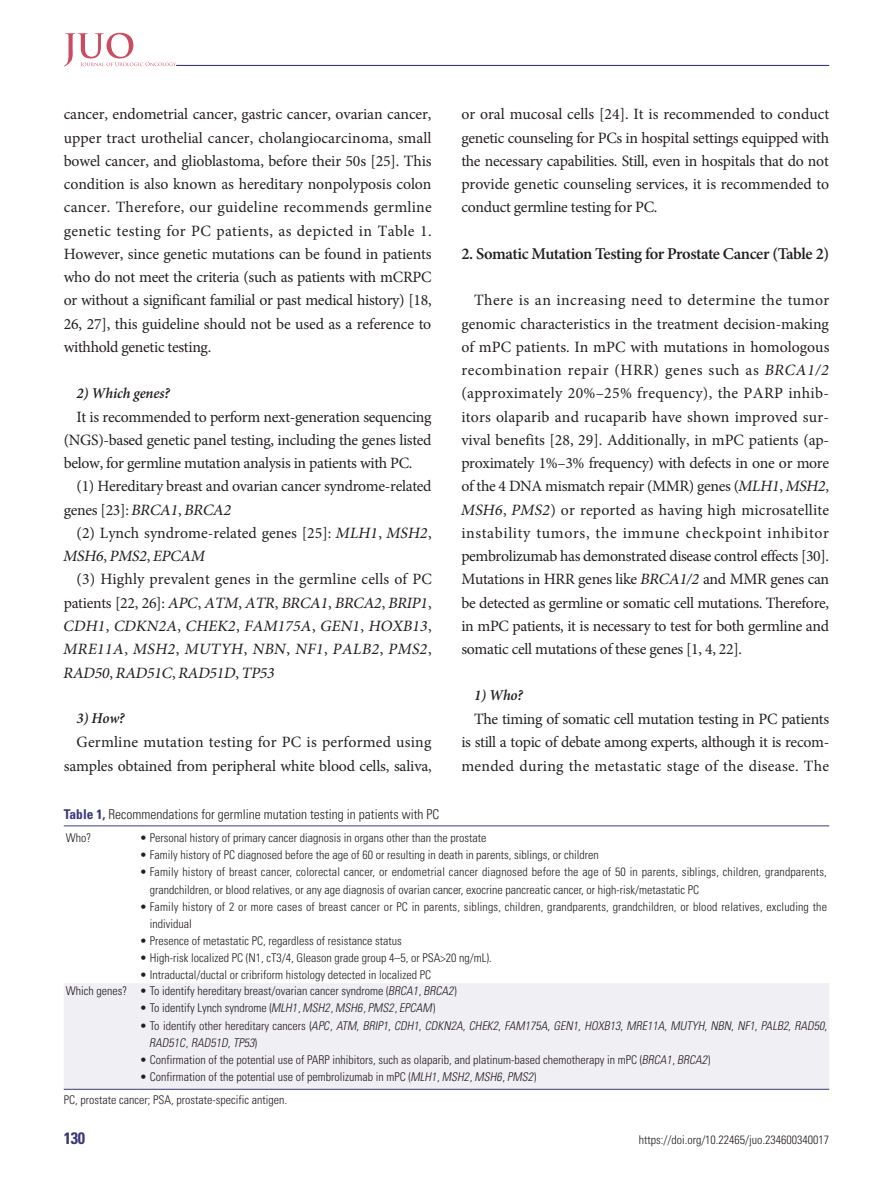
<style>
.page{position:relative;width:893px;height:1191px;background:#fff}
.page>*{position:absolute;margin:0;border:0;box-sizing:border-box;transform-origin:0 0}
._1__제목_2nd{font:600 16.5px "Minion Pro";letter-spacing:-.025em;color:#231f20}
.t1{font:700 condensed 16.5px "Univers LT Std";color:#3a397a}
.본문{font:15.75px/23.2px "Minion Pro";letter-spacing:-.01em;color:#231f20;text-align:justify}
.본문-2{font:italic 15.75px/23.2px "Minion Pro";color:#231f20;text-align:justify}
._1__제목_국문__3rd{font:italic 600 15px "Minion Pro";letter-spacing:-.01em;color:#231f20}
.표제목{font:300 condensed 13.5px "Univers LT Std";color:#231f20}
.표본문{font:300 condensed 12px/17.1px "Univers LT Std";color:#231f20}
.표본문-2{font:italic 300 condensed 12px/17.1px "Univers LT Std";color:#231f20}
.s1{font-style:italic}
.s2{font-style:normal}
.s3{font-weight:700;color:#3a397a}
</style>
<div class="page">
<div style="left:64px;top:983px;width:765px;height:106px;background:#f0eff4"></div>
<hr style="left:64px;top:1089px;width:74px;height:1px;background:#3a397a">
<hr style="left:138px;top:1089px;width:691px;height:1px;background:#3a397a">
<hr style="left:64px;top:825px;width:74px;height:1px;background:#3a397a">
<hr style="left:138px;top:825px;width:691px;height:1px;background:#3a397a">
<hr style="left:176px;top:65px;width:653px;height:1px;background:#3a397a">
<svg style="left:64px;top:33px;width:112px;height:34px"></svg>
<p class="본문" style="left:64px;top:103px;width:370px">cancer, endometrial cancer, gastric cancer, ovarian cancer, upper tract urothelial cancer, cholangiocarcinoma, small bowel cancer, and glioblastoma, before their 50s [25]. This condition is also known as hereditary nonpolyposis colon cancer. Therefore, our guideline recommends germline genetic testing for PC patients, as depicted in Table 1.<br>However, since genetic mutations can be found in patients who do not meet the criteria (such as patients with mCRPC or without a significant familial or past medical history) [18, 26, 27], this guideline should not be used as a reference to withhold genetic testing.</p>
<p class="_1__제목_국문__3rd" style="left:77px;top:382px;width:95px">2) Which genes?</p>
<p class="본문" style="left:64px;top:405px;width:369px;text-indent:13px">It is recommended to perform next-generation sequencing (NGS)-based genetic panel testing, including the genes listed below, for germline mutation analysis in patients with PC.</p>
<p class="본문" style="left:64px;top:475px;width:369px;text-indent:13px">(1) Hereditary breast and ovarian cancer syndrome-related genes [ 2 3 ] : <span class="s1">BRCA1</span>, <span class="s1">BRCA2</span></p>
<p class="본문" style="left:63px;top:521px;width:370px;text-indent:14px">(2) Lynch syndrome-related genes [25]: <span class="s1">MLH1</span>, <span class="s1">MSH2</span>,<br><span class="s1">MSH6</span>, <span class="s1">PMS2</span>, <span class="s1">EPCAM</span></p>
<p class="본문-2" style="left:63px;top:568px;width:370px;text-indent:14px"><span class="s2">(3) Highly prevalent genes in the germline cells of PC p ati e n t s [ 2 2 , 2 6 ] :</span> APC<span class="s2">,</span> ATM<span class="s2">,</span> ATR<span class="s2">,</span> BRCA1<span class="s2">,</span> BRCA2<span class="s2">,</span> BRIP1<span class="s2">, </span>CDH1<span class="s2">,</span> CDKN2A<span class="s2">,</span> CHEK2<span class="s2">,</span> FAM175A<span class="s2">,</span> GEN1<span class="s2">,</span> HOXB13<span class="s2">, </span>MRE11A<span class="s2">,</span> MSH2<span class="s2">,</span> MUTYH<span class="s2">,</span> NBN<span class="s2">,</span> NF1<span class="s2">,</span> PALB2<span class="s2">,</span> PMS2<span class="s2">, </span>RAD50<span class="s2">,</span> RAD51C<span class="s2">,</span> RAD51D<span class="s2">,</span> TP53</p>
<p class="_1__제목_국문__3rd" style="left:77px;top:708px;width:50px">3) How?</p>
<p class="본문" style="left:64px;top:730px;width:370px;text-align:right">Germline mutation testing for PC is performed using samples obtained from peripheral white blood cells, saliva,</p>
<p class="본문" style="left:461px;top:103px;width:369px">or oral mucosal cells [24]. It is recommended to conduct genetic counseling for PCs in hospital settings equipped with the necessary capabilities. Still, even in hospitals that do not provide genetic counseling services, it is recommended to conduct germline testing for PC.</p>
<p class="_1__제목_2nd" style="left:461px;top:243px;width:369px">2. Somatic Mutation Testing for Prostate Cancer (Table 2)</p>
<p class="본문" style="left:460px;top:289px;width:373px;text-align:left;text-indent:14px">There is an increasing need to determine the tumor genomic characteristics in the treatment decision-making of mPC patients. In mPC with mutations in homologous recombination repair (HRR) genes such as <span class="s1">BRCA1/2 </span>(approximately 20%–25% frequency), the PARP inhib&shy;itors olaparib and rucaparib have shown improved sur&shy;vival benefits [28, 29]. Additionally, in mPC patients (ap&shy;proximately 1%–3% frequency) with defects in one or more of the 4 DNA mismatch repair (MMR) genes (<span class="s1">MLH1</span>, <span class="s1">MSH2</span>, <span class="s1">MSH6</span>, <span class="s1">PMS2</span>) or reported as having high microsatellite instability tumors, the immune checkpoint inhibitor pembrolizumab has demonstrated disease control effects [30].<br>Mutations in HRR genes like <span class="s1">BRCA1/2</span> and MMR genes can be detected as germline or somatic cell mutations. Therefore, in mPC patients, it is necessary to test for both germline and somatic cell mutations of these genes [1, 4, 22].</p>
<p class="_1__제목_국문__3rd" style="left:474px;top:685px;width:50px">1) Who?</p>
<p class="본문" style="left:461px;top:707px;width:369px;text-indent:13px">The timing of somatic cell mutation testing in PC patients is still a topic of debate among experts, although it is recom&shy;mended during the metastatic stage of the disease. The</p>
<p class="표제목" style="left:64px;top:806px;width:377px"><span class="s3">Table 1,</span> Recommendations for germline mutation testing in patients with PC</p>
<p class="표본문" style="left:66px;top:829px;width:27px">Who?</p>
<p class="표본문" style="left:140px;top:829px;width:348px">• Personal history of primary cancer diagnosis in organs other than the prostate</p>
<p class="표본문" style="left:140px;top:846px;width:460px">• Family history of PC diagnosed before the age of 60 or resulting in death in parents, siblings, or children</p>
<p class="표본문" style="left:150px;top:863px;width:678px;text-indent:-10px">• Family history of breast cancer, colorectal cancer, or endometrial cancer diagnosed before the age of 50 in parents, siblings, children, grandparents, grandchildren, or blood relatives, or any age diagnosis of ovarian cancer, exocrine pancreatic cancer, or high-risk/metastatic PC</p>
<p class="표본문" style="left:150px;top:898px;width:679px;text-indent:-10px">• Family history of 2 or more cases of breast cancer or PC in parents, siblings, children, grandparents, grandchildren, or blood relatives, excluding the individual</p>
<p class="표본문" style="left:140px;top:932px;width:263px">• Presence of metastatic PC, regardless of resistance status</p>
<p class="표본문" style="left:140px;top:949px;width:353px">• High-risk localized PC (N1, cT3/4, Gleason grade group 4–5, or PSA&gt;20 ng/mL).</p>
<p class="표본문" style="left:140px;top:966px;width:293px">• Intraductal/ductal or cribriform histology detected in localized PC</p>
<p class="표본문" style="left:66px;top:982px;width:63px">Which genes?</p>
<p class="표본문" style="left:140px;top:982px;width:318px">• To identify hereditary breast/ovarian cancer syndrome (<span class="s1">BRCA1</span>, <span class="s1">BRCA2</span>)</p>
<p class="표본문" style="left:140px;top:999px;width:297px">• To identify Lynch syndrome (<span class="s1">MLH1</span>, <span class="s1">MSH2</span>, <span class="s1">MSH6</span>, <span class="s1">PMS2</span>, <span class="s1">EPCAM</span>)</p>
<p class="표본문-2" style="left:149px;top:1016px;width:679px;text-indent:-9px"><span class="s2">• To i d e n t i fy o t h e r h e r e d i t a ry c a n c e r s (</span>APC<span class="s2">,</span> ATM<span class="s2">,</span> BRIP1<span class="s2">,</span> CDH1<span class="s2">,</span> CDKN2A<span class="s2">,</span> CHEK2<span class="s2">,</span> FAM175A<span class="s2">,</span> GEN1<span class="s2">,</span> HOXB13<span class="s2">,</span> MRE11A<span class="s2">,</span> MUTYH<span class="s2">,</span> NBN<span class="s2">,</span> NF1<span class="s2">,</span> PALB2<span class="s2">,</span> RAD50<span class="s2">,<br></span>RAD51C<span class="s2">,</span> RAD51D<span class="s2">,</span> TP53<span class="s2">)</span></p>
<p class="표본문" style="left:140px;top:1051px;width:572px">• Confirmation of the potential use of PARP inhibitors, such as olaparib, and platinum-based chemotherapy in mPC (<span class="s1">BRCA1</span>, <span class="s1">BRCA2</span>)</p>
<p class="표본문" style="left:140px;top:1068px;width:398px">• Confirmation of the potential use of pembrolizumab in mPC (<span class="s1">MLH1</span>, <span class="s1">MSH2</span>, <span class="s1">MSH6</span>, <span class="s1">PMS2</span>)</p>
<p class="표본문" style="left:64px;top:1091px;width:225px">PC, prostate cancer; PSA, prostate-specific antigen.</p>
<p class="t1" style="left:64px;top:1127px;width:23px">130</p>
<p class="표본문" style="left:639px;top:1130px;width:192px">https://doi.org/10.22465/juo.234600340017</p>
</div>
